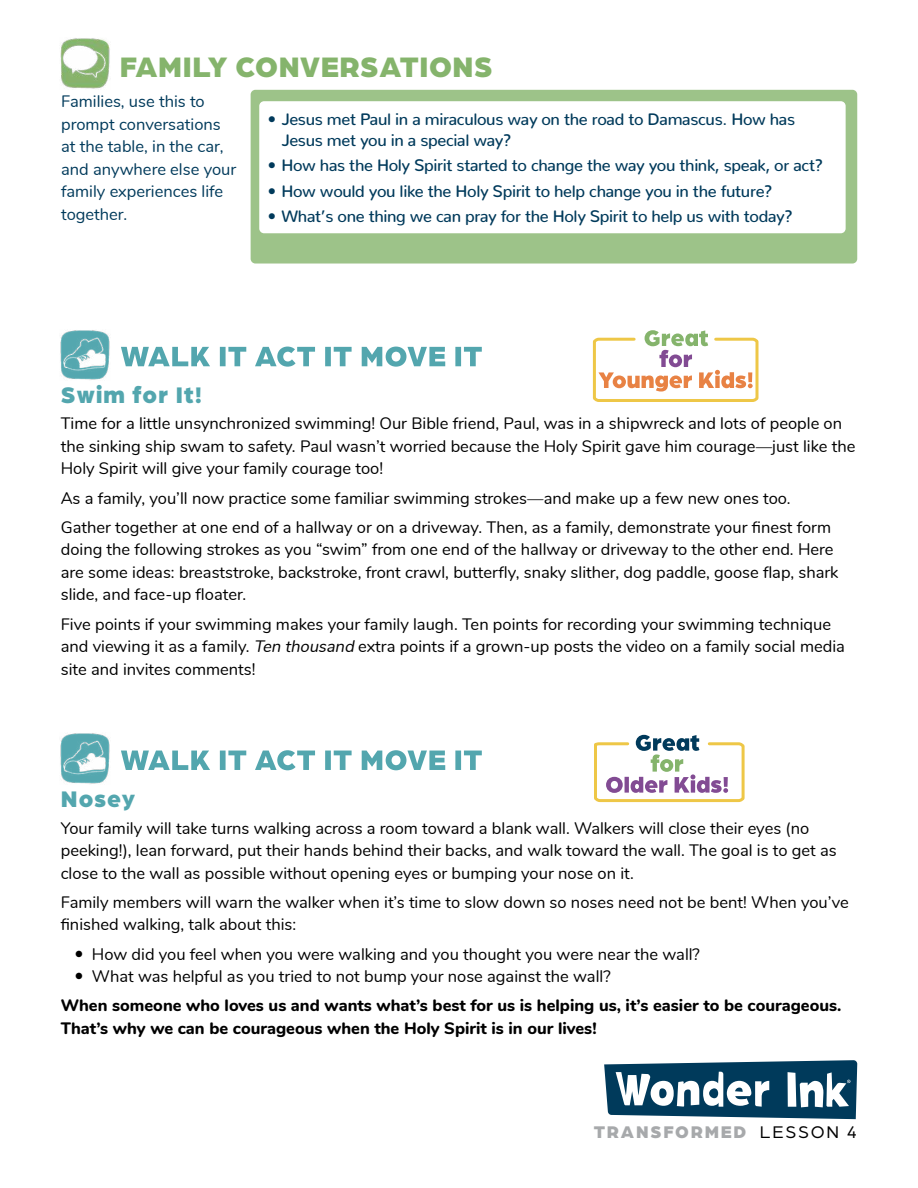
<style>
.page{position:relative;width:918px;height:1188px;background:#fff}
.page>*{position:absolute;margin:0;border:0;box-sizing:border-box;transform-origin:0 0}
.t1{font:900 30px "Arboria";letter-spacing:.02em;color:#85b46c}
.t2{font:900 24px "Arboria";letter-spacing:.05em;color:#53a6ae}
.t3{font:900 18px "Arboria";letter-spacing:.1em;color:#a7a9ab}
.t4{font:16.5px/22.5px "Nunito";color:#000}
.t5{font:500 16.5px/21px "Nunito";letter-spacing:-.02em;color:#003a5b}
.t6{font:800 16.5px/22.5px "Nunito";color:#000}
.t7{font:16.5px/22.5px "Nunito";color:#003a5b}
.s1{font-style:italic}
.s2{font-weight:400;color:#000}
</style>
<div class="page">
<svg style="left:594px;top:735px;width:151px;height:68px"></svg>
<img style="left:60px;top:330px;width:50px;height:50px">
<svg style="left:121px;top:347px;width:361px;height:20px"></svg>
<img style="left:60px;top:733px;width:50px;height:51px">
<svg style="left:121px;top:750px;width:361px;height:20px"></svg>
<svg style="left:604px;top:1060px;width:253px;height:59px"></svg>
<img style="left:60px;top:38px;width:50px;height:51px">
<div style="left:251px;top:90px;width:606px;height:174px;background:#9dc389;border-radius:5px"></div>
<div style="left:259px;top:101px;width:587px;height:132px;background:#fff;border-radius:5px"></div>
<svg style="left:592px;top:330px;width:167px;height:72px"></svg>
<h1 class="t1" style="left:120px;top:54px;width:374px">FAMILY CONVERSATIONS</h1>
<p class="t7" style="left:61px;top:92px;width:177px">Families, use this to prompt conversations at the table, in the car, and anywhere else your family experiences life together.</p>
<p class="t5" style="left:281px;top:110px;width:515px;text-indent:-13px">• Jesus met Paul in a miraculous way on the road to Damascus. How has<br>Jesus met you in a special way?</p>
<p class="t5" style="left:268px;top:157px;width:557px">• How has the Holy Spirit started to change the way you think, speak, or act?</p>
<p class="t5" style="left:268px;top:182px;width:506px">• How would you like the Holy Spirit to help change you in the future?</p>
<p class="t5" style="left:268px;top:207px;width:526px">• What’s one thing we can pray for the Holy Spirit to help us with today?</p>
<h2 class="t2" style="left:61px;top:385px;width:143px">Swim for It!</h2>
<p class="t4" style="left:61px;top:414px;width:796px">Time for a little unsynchronized swimming! Our Bible friend, Paul, was in a shipwreck and lots of people on the sinking ship swam to safety. Paul wasn’t worried because the Holy Spirit gave him courage—just like the<br>Holy Spirit will give your family courage too!</p>
<p class="t4" style="left:61px;top:485px;width:772px;line-height:29.2px">As a family, you’ll now practice some familiar swimming strokes—and make up a few new ones too.<br>Gather together at one end of a hallway or on a driveway. Then, as a family, demonstrate your finest form</p>
<p class="t4" style="left:61px;top:540px;width:779px">doing the following strokes as you “swim” from one end of the hallway or driveway to the other end. Here are some ideas: breaststroke, backstroke, front crawl, butterfly, snaky slither, dog paddle, goose flap, shark slide, and face-up floater.</p>
<p class="t4" style="left:61px;top:614px;width:786px">Five points if your swimming makes your family laugh. Ten points for recording your swimming technique and viewing it as a family. <span class="s1">Ten thousand</span> extra points if a grown-up posts the video on a family social media site and invites comments!</p>
<h2 class="t2" style="left:61px;top:789px;width:76px">Nosey</h2>
<p class="t4" style="left:61px;top:818px;width:778px">Your family will take turns walking across a room toward a blank wall. Walkers will close their eyes (no peeking!), lean forward, put their hands behind their backs, and walk toward the wall. The goal is to get as close to the wall as possible without opening eyes or bumping your nose on it.</p>
<p class="t4" style="left:61px;top:892px;width:790px">Family members will warn the walker when it’s time to slow down so noses need not be bent! When you’ve finished walking, talk about this:</p>
<p class="t4" style="left:92px;top:944px;width:610px">How did you feel when you were walking and you thought you were near the wall?<br>What was helpful as you tried to not bump your nose against the wall?</p>
<p class="t6" style="left:61px;top:996px;width:782px">When someone who loves us and wants what’s best for us is helping us, it’s easier to be courageous.<br>That’s why we can be courageous when the Holy Spirit is in our lives!</p>
<p class="t3" style="left:594px;top:1124px;width:265px">TRANSFORMED <span class="s2">LESSON 4</span></p>
</div>
